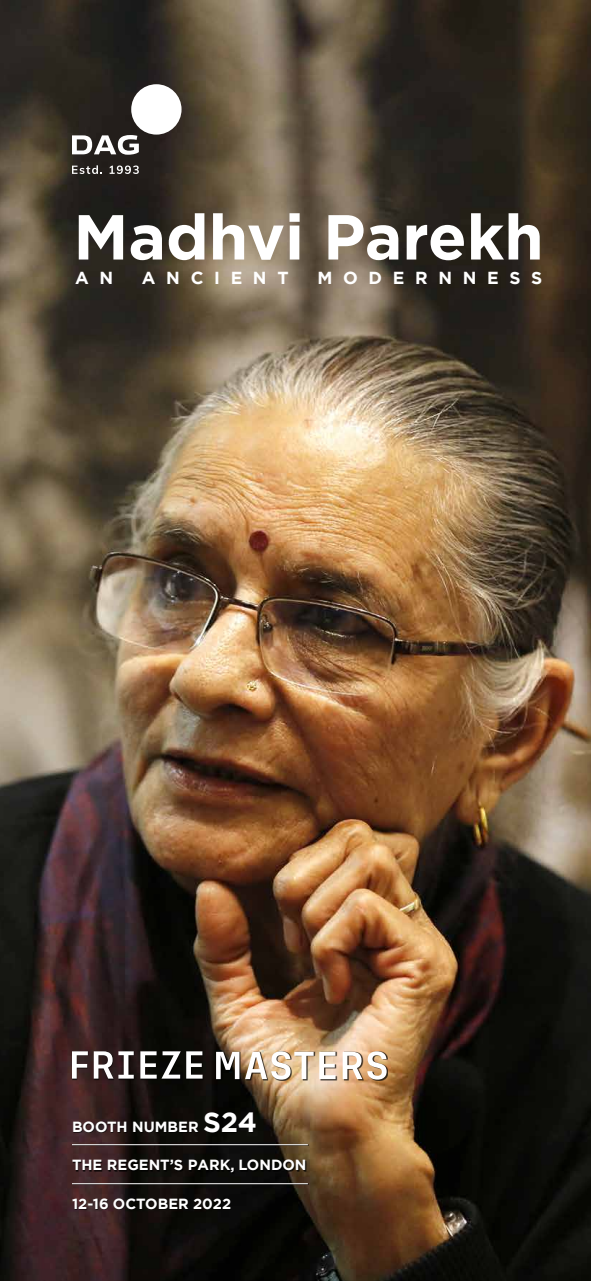
<style>
.page{position:relative;width:591px;height:1281px;background:#fff}
.page>*{position:absolute;margin:0;border:0;box-sizing:border-box;transform-origin:0 0}
.t1{font:700 63.4px "Gotham";color:#fff}
.t2{font:700 17.4px "Gotham";letter-spacing:.615em;color:#fff}
.t3{font:700 14.7px "Gotham";color:#fff}
.s1{font-size:27.8px}
</style>
<div class="page">
<img style="left:0;top:0;width:591px;height:1280px">
<div style="left:131px;top:84px;width:51px;height:50px;background:#fff;border-radius:50%"></div>
<svg style="left:72px;top:135px;width:67px;height:20px"></svg>
<svg style="left:72px;top:165px;width:30px;height:9px"></svg>
<svg style="left:110px;top:165px;width:29px;height:9px"></svg>
<div style="left:74px;top:1111px;width:183px;height:21px;background:#000;opacity:.75"></div>
<div style="left:73px;top:1159px;width:233px;height:14px;background:#000;opacity:.75"></div>
<div style="left:72px;top:1198px;width:160px;height:11px;background:#000;opacity:.75"></div>
<hr style="left:72px;top:1144px;width:237px;height:1px;background:#cecccc">
<hr style="left:72px;top:1143px;width:236px;height:1px;background:#fff">
<hr style="left:72px;top:1183px;width:237px;height:1px;background:#cacaca">
<hr style="left:72px;top:1182px;width:236px;height:1px;background:#fff">
<div style="left:72px;top:1051px;width:316px;height:29px;background:#000;opacity:.75"></div>
<svg style="left:72px;top:1051px;width:16px;height:27px"></svg>
<svg style="left:94px;top:1051px;width:40px;height:27px"></svg>
<svg style="left:140px;top:1051px;width:63px;height:27px"></svg>
<svg style="left:216px;top:1051px;width:23px;height:27px"></svg>
<svg style="left:245px;top:1051px;width:91px;height:28px"></svg>
<svg style="left:343px;top:1051px;width:44px;height:28px"></svg>
<h1 class="t1" style="left:73px;top:195px;width:472px">Madhvi Parekh</h1>
<p class="t2" style="left:75px;top:266px;width:40px">A N</p>
<p class="t2" style="left:142px;top:266px;width:148px">ANCIENT</p>
<p class="t2" style="left:317px;top:266px;width:226px">MODERNNESS</p>
<p class="t3" style="left:72px;top:1116px;width:186px">BOOTH NUMBER <span class="s1">S24</span></p>
<p class="t3" style="left:72px;top:1154px;width:236px">THE REGENT’S PARK, LONDON</p>
<p class="t3" style="left:72px;top:1193px;width:161px">12-16 OCTOBER 2022</p>
</div>
